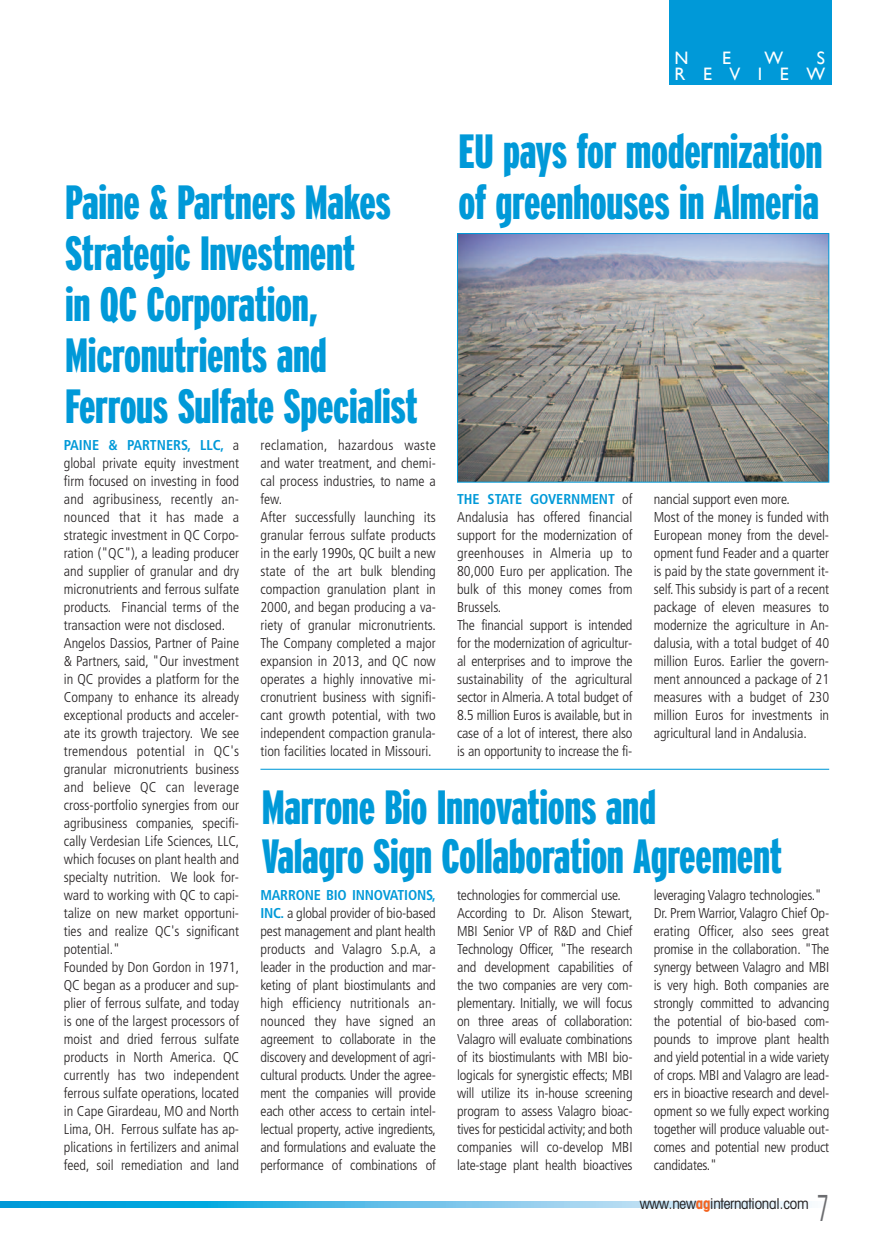
<style>
.page{position:relative;width:893px;height:1242px;background:#fff}
.page>*{position:absolute;margin:0;border:0;box-sizing:border-box;transform-origin:0 0}
.t1{font:900 extra-condensed 48px/51px "Interstate";letter-spacing:-.01em;color:#0099d8}
.t2{font:condensed 36px "Avant Garde";color:#6c6d70;scale:.6 1}
.t3{font:18px/16.5px "Gill Sans";color:#fff;text-align:right}
.t4{font:condensed 15px "Avant Garde";letter-spacing:-.015em;color:#231f20}
.t5{font:300 condensed 14.25px/18px "Frutiger";color:#231f20}
.s1{font-weight:700;color:#0099d8}
.s2{font-weight:700;color:#f36421}
</style>
<div class="page">
<div style="left:669px;top:0;width:163px;height:85px;background:#0099d8"></div>
<svg style="left:0;top:1201px;width:808px;height:6px;background:#66c2e9"></svg>
<img style="left:459px;top:235px;width:368px;height:245px">
<div style="left:457px;top:233px;width:372px;height:249px;border:1px solid #0099d8"></div>
<hr style="left:260px;top:768px;width:569px;height:2px;background:#0099d8">
<p class="t3" style="left:675px;top:49px;width:152px">S<br>REVIEW</p>
<p class="t3" style="left:675px;top:49px;width:16px">N</p>
<p class="t3" style="left:722px;top:49px;width:10px">E</p>
<p class="t3" style="left:765px;top:49px;width:20px">W</p>
<h1 class="t1" style="left:459px;top:125px;width:365px">EU pays for modernization of greenhouses in Almeria</h1>
<h1 class="t1" style="left:65px;top:177px;width:354px">Paine &amp; Partners Makes<br>Strategic Investment<br>in QC Corporation,<br>Micronutrients and<br>Ferrous Sulfate Specialist</h1>
<p class="t5" style="left:64px;top:437px;width:177px"><span class="s1">PAINE &amp; PARTNERS, LLC,</span> a global private equity investment firm focused on investing in food and agribusiness, recently an&shy;nounced that it has made a strategic investment in QC Corpo&shy;ration ("QC"), a leading producer and supplier of granular and dry micronutrients and ferrous sulfate products. Financial terms of the transaction were not disclosed.<br>Angelos Dassios, Partner of Paine &amp; Partners, said, "Our investment in QC provides a platform for the<br>Company to enhance its already exceptional products and acceler&shy;ate its growth trajectory. We see tremendous potential in QC's granular micronutrients business and believe QC can leverage cross-portfolio synergies from our agribusiness companies, specifi&shy;cally Verdesian Life Sciences, LLC, which focuses on plant health and specialty nutrition. We look for&shy;ward to working with QC to capi&shy;talize on new market opportuni&shy;ties and realize QC's significant potential."<br>Founded by Don Gordon in 1971,<br>QC began as a producer and sup&shy;plier of ferrous sulfate, and today is one of the largest processors of moist and dried ferrous sulfate products in North America. QC currently has two independent ferrous sulfate operations, located in Cape Girardeau, MO and North<br>Lima, OH. Ferrous sulfate has ap&shy;plications in fertilizers and animal feed, soil remediation and land</p>
<p class="t5" style="left:260px;top:437px;width:177px">reclamation, hazardous waste and water treatment, and chemi&shy;cal process industries, to name a few.<br>After successfully launching its granular ferrous sulfate products in the early 1990s, QC built a new state of the art bulk blending compaction granulation plant in<br>2000, and began producing a va&shy;riety of granular micronutrients.<br>The Company completed a major expansion in 2013, and QC now operates a highly innovative mi&shy;cronutrient business with signifi&shy;cant growth potential, with two independent compaction granula&shy;tion facilities located in Missouri.</p>
<p class="t5" style="left:457px;top:491px;width:177px"><span class="s1">THE STATE GOVERNMENT</span> of<br>Andalusia has offered financial support for the modernization of greenhouses in Almeria up to<br>80,000 Euro per application. The bulk of this money comes from<br>Brussels.<br>The financial support is intended for the modernization of agricultur&shy;al enterprises and to improve the sustainability of the agricultural sector in Almeria. A total budget of<br>8.5 million Euros is available, but in case of a lot of interest, there also is an opportunity to increase the fi-</p>
<p class="t5" style="left:654px;top:491px;width:177px">nancial support even more.<br>Most of the money is funded with<br>European money from the devel&shy;opment fund Feader and a quarter is paid by the state government it&shy;self. This subsidy is part of a recent package of eleven measures to modernize the agriculture in An&shy;dalusia, with a total budget of 40 million Euros. Earlier the govern&shy;ment announced a package of 21 measures with a budget of 230 million Euros for investments in agricultural land in Andalusia.</p>
<h1 class="t1" style="left:262px;top:782px;width:522px;line-height:49.5px">Marrone Bio Innovations and<br>Valagro Sign Collaboration Agreement</h1>
<p class="t5" style="left:260px;top:887px;width:177px;text-align:justify"><span class="s1">MARRONE BIO INNOVATIONS, INC.</span> a global provider of bio-based pest management and plant health products and Valagro S.p.A, a leader in the production and mar&shy;keting of plant biostimulants and high efficiency nutritionals an&shy;nounced they have signed an agreement to collaborate in the discovery and development of agri&shy;cultural products. Under the agree&shy;ment the companies will provide each other access to certain intel&shy;lectual property, active ingredients, and formulations and evaluate the performance of combinations of</p>
<p class="t5" style="left:457px;top:887px;width:177px">technologies for commercial use.<br>According to Dr. Alison Stewart, MBI Senior VP of R&amp;D and Chief Technology Officer, "The research and development capabilities of the two companies are very com&shy;plementary. Initially, we will focus on three areas of collaboration:<br>Valagro will evaluate combinations of its biostimulants with MBI bio&shy;logicals for synergistic effects; MBI will utilize its in-house screening program to assess Valagro bioac&shy;tives for pesticidal activity; and both companies will co-develop MBI late-stage plant health bioactives</p>
<p class="t5" style="left:654px;top:887px;width:177px">leveraging Valagro technologies."<br>Dr. Prem Warrior, Valagro Chief Op&shy;erating Officer, also sees great promise in the collaboration. "The synergy between Valagro and MBI is very high. Both companies are strongly committed to advancing the potential of bio-based com&shy;pounds to improve plant health and yield potential in a wide variety of crops. MBI and Valagro are lead&shy;ers in bioactive research and devel&shy;opment so we fully expect working together will produce valuable out&shy;comes and potential new product candidates."</p>
<p class="t4" style="left:640px;top:1197px;width:171px">www.new<span class="s2">ag</span>international.com</p>
<h2 class="t2" style="left:817px;top:1194px;width:22px">7</h2>
</div>
